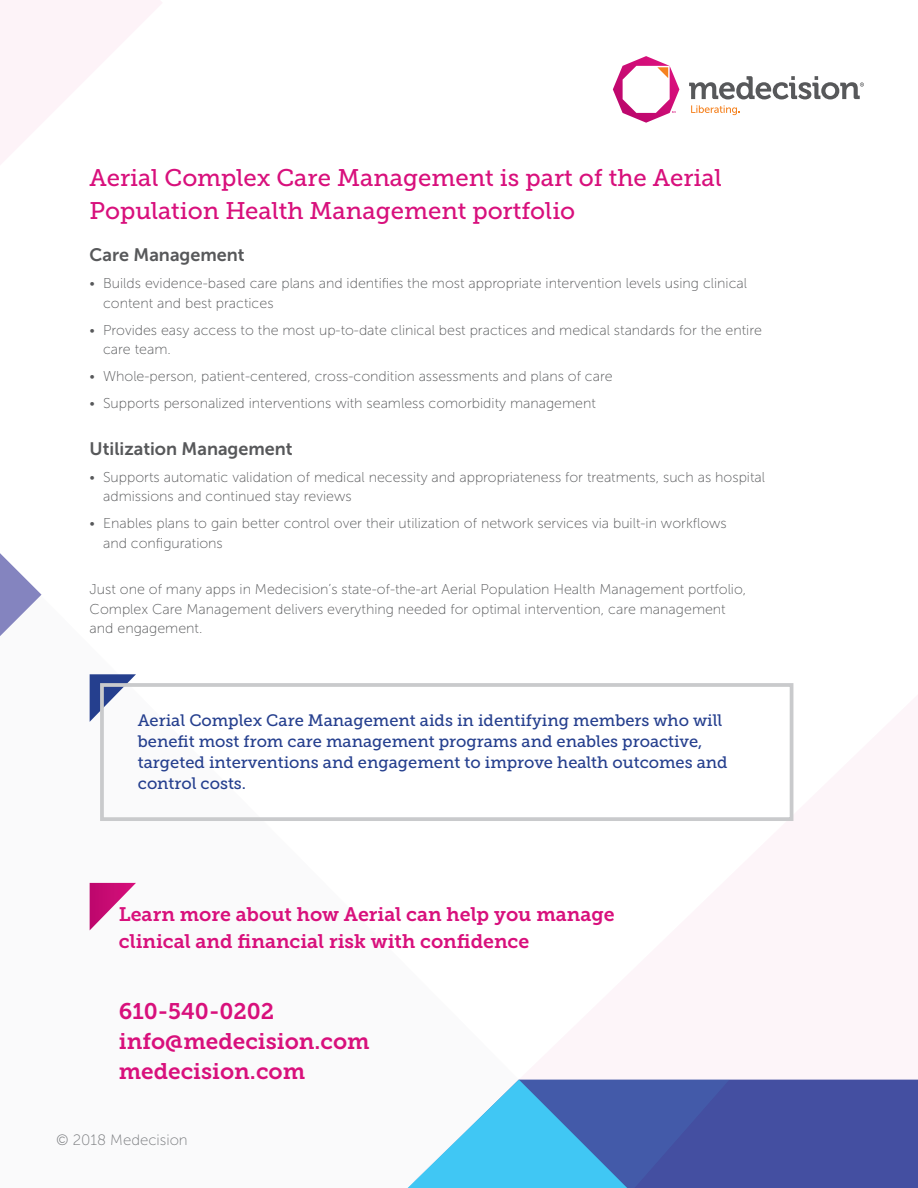
<style>
.page{position:relative;width:918px;height:1188px;background:#fff}
.page>*{position:absolute;margin:0;border:0;box-sizing:border-box;transform-origin:0 0}
.Bodycopy{font:24px/33px "Museo Slab 500";color:#d8107c}
.Subtitle{font:22.5px/30px "Museo Slab 700";color:#d8107c}
.Subtitle-2{font:19.5px/27px "Museo Slab 700";color:#d8107c}
.Bodycopy-2{font:18px "Museo Sans 700";color:#57585a}
.Subtitle-3{font:16.5px/21px "Museo Slab 500";color:#253f8e}
.Heading_3{font:15px "Museo Sans 100";color:#787a7d}
.Bodycopy-3{font:14.25px/19.5px "Museo Sans 100";color:#57585a}
</style>
<div class="page">
<div style="left:729px;top:1080px;width:189px;height:108px;background:#444fa1"></div>
<svg style="left:613px;top:56px;width:66px;height:67px"></svg>
<svg style="left:689px;top:76px;width:175px;height:23px"></svg>
<svg style="left:691px;top:105px;width:49px;height:10px"></svg>
<svg style="left:407px;top:1080px;width:322px;height:108px"></svg>
<svg style="left:0;top:553px;width:42px;height:83px"></svg>
<svg style="left:0;top:0;width:162px;height:165px"></svg>
<svg style="left:90px;top:674px;width:46px;height:48px"></svg>
<div style="left:100px;top:683px;width:693px;height:138px;border:4px solid #c9cacc"></div>
<svg style="left:90px;top:883px;width:46px;height:47px"></svg>
<p class="Bodycopy" style="left:90px;top:162px;width:634px">Aerial Complex Care Management is part of the Aerial<br>Population Health Management portfolio</p>
<p class="Bodycopy-2" style="left:90px;top:245px;width:157px">Care Management</p>
<p class="Bodycopy-3" style="left:103px;top:274px;width:646px;text-indent:-13px">• Builds evidence-based care plans and identifies the most appropriate intervention levels using clinical content and best practices</p>
<p class="Bodycopy-3" style="left:103px;top:320px;width:660px;text-indent:-13px">• Provides easy access to the most up-to-date clinical best practices and medical standards for the entire care team.</p>
<p class="Bodycopy-3" style="left:90px;top:367px;width:525px">• Whole-person, patient-centered, cross-condition assessments and plans of care</p>
<p class="Bodycopy-3" style="left:90px;top:394px;width:508px">• Supports personalized interventions with seamless comorbidity management</p>
<p class="Bodycopy-2" style="left:90px;top:439px;width:205px">Utilization Management</p>
<p class="Bodycopy-3" style="left:103px;top:467px;width:664px;text-indent:-13px">• Supports automatic validation of medical necessity and appropriateness for treatments, such as hospital admissions and continued stay reviews</p>
<p class="Bodycopy-3" style="left:103px;top:514px;width:625px;text-indent:-13px">• Enables plans to gain better control over their utilization of network services via built-in workflows and configurations</p>
<p class="Bodycopy-3" style="left:90px;top:580px;width:658px">Just one of many apps in Medecision’s state-of-the-art Aerial Population Health Management portfolio,<br>Complex Care Management delivers everything needed for optimal intervention, care management and engagement.</p>
<p class="Subtitle-3" style="left:138px;top:710px;width:591px">Aerial Complex Care Management aids in identifying members who will benefit most from care management programs and enables proactive, targeted interventions and engagement to improve health outcomes and control costs.</p>
<p class="Subtitle-2" style="left:119px;top:901px;width:497px">Learn more about how Aerial can help you manage clinical and financial risk with confidence</p>
<p class="Subtitle" style="left:119px;top:996px;width:252px">610-540-0202 info@medecision.com medecision.com</p>
<p class="Heading_3" style="left:56px;top:1132px;width:133px">© 2018 Medecision</p>
</div>
